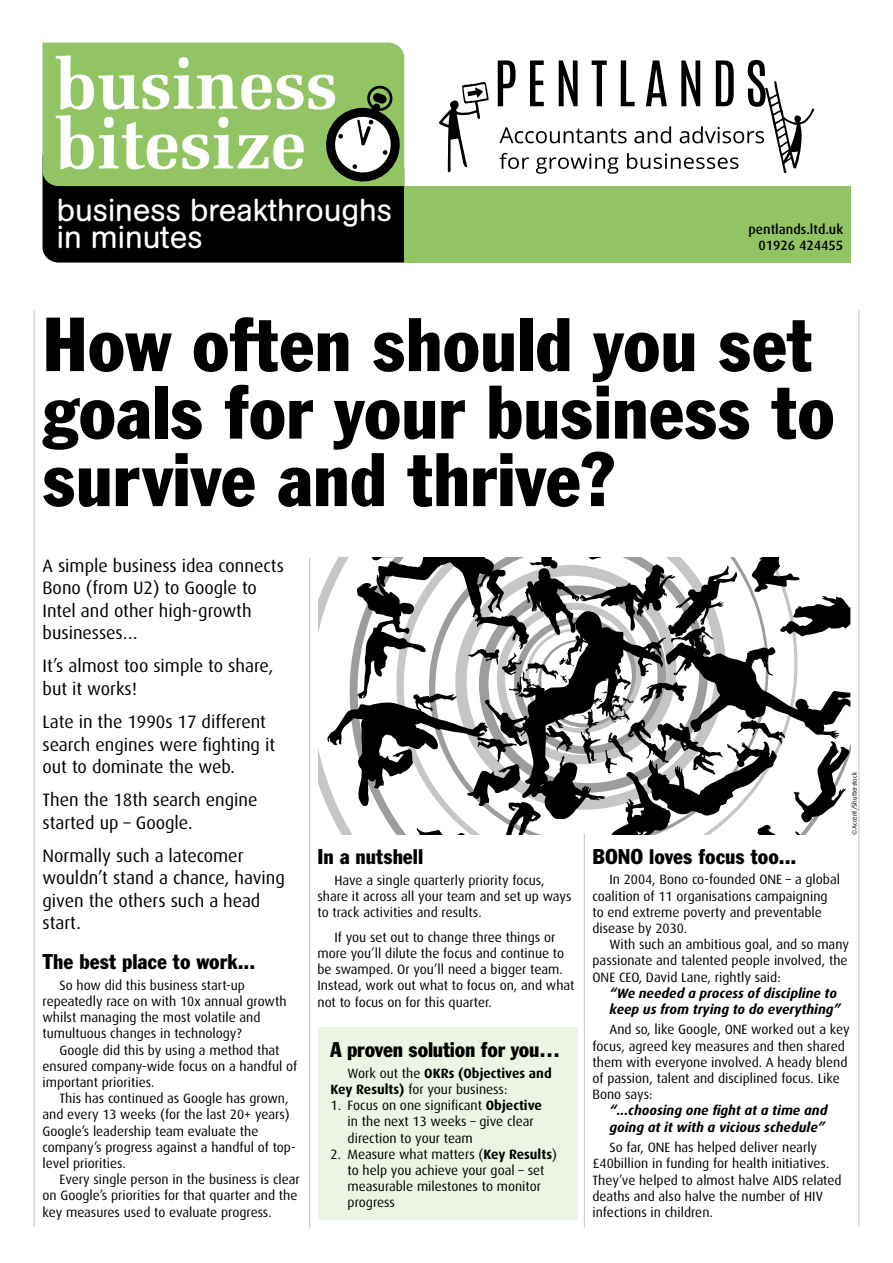
<style>
.page{position:relative;width:893px;height:1263px;background:#fff}
.page>*{position:absolute;margin:0;border:0;box-sizing:border-box;transform-origin:0 0}
.t1{font:condensed 75px/67.5px "Franklin Gothic BT";color:#000}
.t2{font:31.5px/27px "AG Buch Rounded BQ";color:#fff}
.t3{font:condensed 21px "Franklin Gothic BT";color:#000}
.t4{font:18px/22.5px "Dax";color:#000}
.t5{font:13.5px/16.2px "Dax";color:#000}
.t6{font:italic 700 13.5px/16.2px "Dax";color:#000}
.t7{font:700 13.5px/16.2px "Dax";color:#000}
.t8{font:500 13.5px/16.2px "Dax";color:#000;text-align:right}
.t9{font:6.75px "Dax";color:#000}
.s1{font-weight:400}
.s2{font-weight:700}
</style>
<div class="page">
<svg style="left:439px;top:82px;width:50px;height:90px"></svg>
<svg style="left:498px;top:60px;width:316px;height:114px"></svg>
<hr style="left:34px;top:310px;width:1px;height:917px;background:#c6c6c6">
<hr style="left:858px;top:310px;width:1px;height:917px;background:#c6c6c6">
<div style="left:404px;top:186px;width:446px;height:77px;background:#93c464"></div>
<div style="left:43px;top:43px;width:361px;height:12px;background:#93c464"></div>
<svg style="left:43px;top:55px;width:362px;height:208px;background:#697f55"></svg>
<svg style="left:358px;top:120px;width:5px;height:24px"></svg>
<div style="left:357px;top:120px;width:7px;height:25px;border:2px solid #000"></div>
<div style="left:318px;top:1028px;width:259px;height:192px;background:#ecf4e4"></div>
<hr style="left:584px;top:789px;width:1px;height:438px;background:#c6c6c6">
<hr style="left:309px;top:558px;width:1px;height:669px;background:#c6c6c6">
<svg style="left:327px;top:558px;width:523px;height:276px"></svg>
<h2 class="t2" style="left:57px;top:198px;width:337px">business breakthroughs in minutes</h2>
<p class="t8" style="left:748px;top:222px;width:96px">pentlands.ltd.uk<br>01926 424455</p>
<h1 class="t1" style="left:43px;top:308px;width:794px">How often should you set goals for your business to survive and thrive?</h1>
<h3 class="t4" style="left:43px;top:554px;width:243px">A simple business idea connects<br>Bono (from U2) to Google to<br>Intel and other high-growth businesses…</h3>
<h3 class="t4" style="left:43px;top:655px;width:232px">It’s almost too simple to share, but it works!</h3>
<h3 class="t4" style="left:43px;top:711px;width:234px">Late in the 1990s 17 different search engines were fighting it out to dominate the web.</h3>
<h3 class="t4" style="left:43px;top:789px;width:216px">Then the 18th search engine started up – Google.</h3>
<h3 class="t4" style="left:43px;top:844px;width:244px">Normally such a latecomer wouldn’t stand a chance, having given the others such a head start.</h3>
<h3 class="t3" style="left:43px;top:948px;width:214px">The best place to work...</h3>
<p class="t5" style="left:43px;top:977px;width:246px;text-indent:17px">So how did this business start-up repeatedly race on with 10x annual growth whilst managing the most volatile and tumultuous changes in technology?</p>
<p class="t5" style="left:43px;top:1042px;width:256px;text-indent:17px">Google did this by using a method that ensured company-wide focus on a handful of important priorities.</p>
<p class="t5" style="left:43px;top:1091px;width:255px;text-indent:17px">This has continued as Google has grown, and every 13 weeks (for the last 20+ years)<br>Google’s leadership team evaluate the company’s progress against a handful of top&shy;level priorities.</p>
<p class="t5" style="left:43px;top:1172px;width:259px;text-indent:17px">Every single person in the business is clear on Google’s priorities for that quarter and the key measures used to evaluate progress.</p>
<h3 class="t3" style="left:317px;top:843px;width:107px">In a nutshell</h3>
<p class="t5" style="left:317px;top:872px;width:256px;text-indent:17px">Have a single quarterly priority focus, share it across all your team and set up ways to track activities and results.</p>
<p class="t5" style="left:317px;top:929px;width:259px;text-indent:17px">If you set out to change three things or more you’ll dilute the focus and continue to be swamped. Or you’ll need a bigger team.<br>Instead, work out what to focus on, and what not to focus on for this quarter.</p>
<h3 class="t3" style="left:331px;top:1036px;width:231px">A proven solution for you…</h3>
<p class="t7" style="left:331px;top:1065px;width:223px;text-indent:17px"><span class="s1">Work out the</span> OKRs (Objectives and<br>Key Results) <span class="s1">for your business:</span></p>
<p class="t5" style="left:348px;top:1097px;width:196px;text-indent:-17px">1. Focus on one significant <span class="s2">Objective </span>in the next 13 weeks – give clear direction to your team</p>
<p class="t5" style="left:348px;top:1146px;width:211px;text-indent:-17px">2. Measure what matters (<span class="s2">Key Results</span>) to help you achieve your goal – set measurable milestones to monitor progress</p>
<p class="t9" style="left:851px;top:834px;width:64px;rotate:-90deg">©Accent/Shutterstock</p>
<h3 class="t3" style="left:592px;top:843px;width:205px">BONO loves focus too...</h3>
<p class="t5" style="left:592px;top:872px;width:249px;text-indent:17px">In 2004, Bono co-founded ONE – a global coalition of 11 organisations campaigning to end extreme poverty and preventable disease by 2030.</p>
<p class="t5" style="left:592px;top:936px;width:258px;text-align:justify;text-indent:17px">With such an ambitious goal, and so many passionate and talented people involved, the ONE CEO, David Lane, rightly said:</p>
<p class="t6" style="left:609px;top:985px;width:233px">“We needed a process of discipline to keep us from trying to do everything”</p>
<p class="t5" style="left:592px;top:1022px;width:259px;text-indent:17px">And so, like Google, ONE worked out a key focus, agreed key measures and then shared them with everyone involved. A heady blend of passion, talent and disciplined focus. Like Bono says:</p>
<p class="t6" style="left:609px;top:1103px;width:219px">“...choosing one fight at a time and going at it with a vicious schedule”</p>
<p class="t5" style="left:592px;top:1139px;width:251px;text-indent:17px">So far, ONE has helped deliver nearly £40billion in funding for health initiatives.<br>They’ve helped to almost halve AIDS related deaths and also halve the number of HIV infections in children.</p>
</div>
